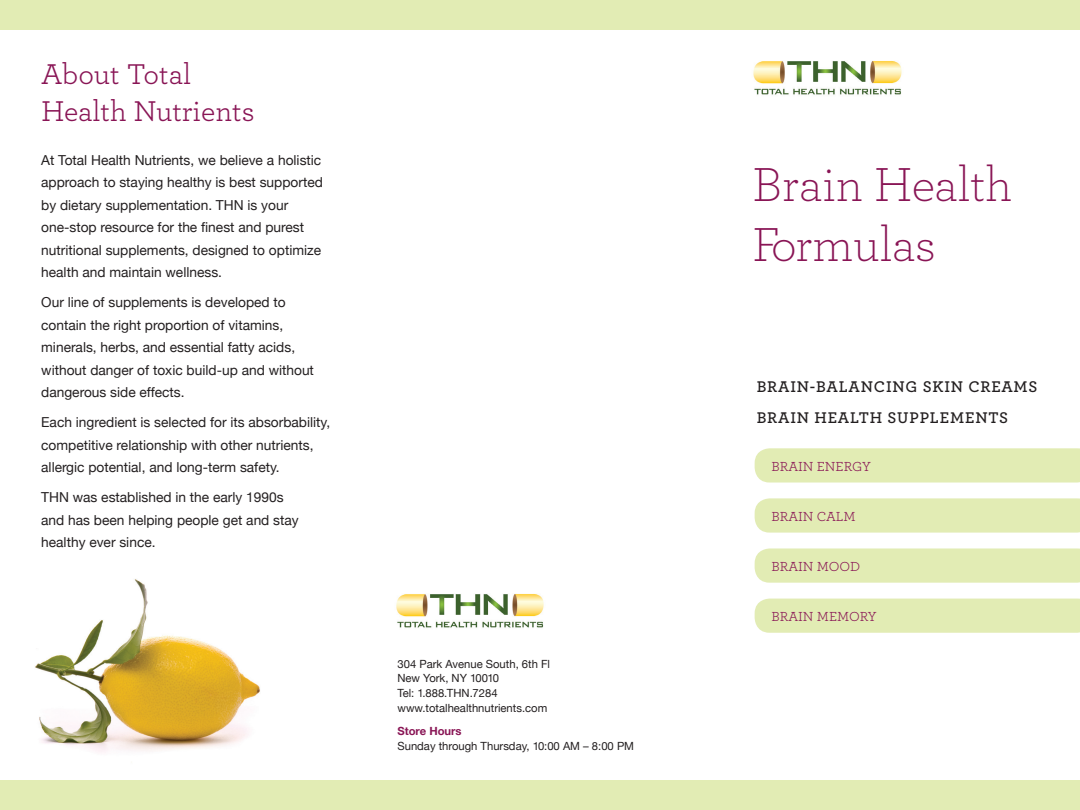
<style>
.page{position:relative;width:1080px;height:810px;background:#fff}
.page>*{position:absolute;margin:0;border:0;box-sizing:border-box;transform-origin:0 0}
.t1{font:50px/60px "Archer Light LF";color:#891555}
.t2{font:30px/37.5px "Archer Book LF";color:#891555}
.t3{font:16.25px "Archer Semibold LF";letter-spacing:.05em;color:#231f20}
.t4{font:13.75px/22.5px "Helvetica Neue";color:#231f20}
.t5{font:13.75px "Archer Book LF";color:#891555}
.t6{font:11.25px/15px "Helvetica Neue";color:#231f20}
.t7{font:700 11.25px "Helvetica Neue";color:#891555}
</style>
<div class="page">
<img style="left:753px;top:60px;width:149px;height:35px">
<img style="left:396px;top:593px;width:148px;height:35px">
<img style="left:35px;top:579px;width:225px;height:173px">
<div style="left:755px;top:448px;width:325px;height:35px;background:#e2ecb4"></div>
<div style="left:755px;top:498px;width:325px;height:35px;background:#e2ecb4"></div>
<div style="left:755px;top:548px;width:325px;height:35px;background:#e2ecb4"></div>
<div style="left:755px;top:599px;width:325px;height:34px;background:#e2ecb4"></div>
<div style="left:0;top:0;width:1080px;height:30px;background:#e2ecb4"></div>
<div style="left:0;top:780px;width:1080px;height:30px;background:#e2ecb4"></div>
<h2 class="t2" style="left:41px;top:54px;width:215px">ABOUT TOTAL<br>HEALTH NUTRIENTS</h2>
<p class="t4" style="left:41px;top:149px;width:283px">At Total Health Nutrients, we believe a holistic approach to staying healthy is best supported by dietary supplementation. THN is your one-stop resource for the finest and purest nutritional supplements, designed to optimize health and maintain wellness.</p>
<p class="t4" style="left:41px;top:291px;width:274px">Our line of supplements is developed to contain the right proportion of vitamins, minerals, herbs, and essential fatty acids, without danger of toxic build-up and without dangerous side effects.</p>
<p class="t4" style="left:41px;top:411px;width:291px">Each ingredient is selected for its absorbability, competitive relationship with other nutrients, allergic potential, and long-term safety.</p>
<p class="t4" style="left:41px;top:486px;width:259px">THN was established in the early 1990s and has been helping people get and stay healthy ever since.</p>
<p class="t6" style="left:398px;top:656px;width:154px">304 Park Avenue South, 6th Fl<br>New York, NY 10010<br>Tel: 1.888.THN.7284 www.totalhealthnutrients.com</p>
<p class="t7" style="left:398px;top:724px;width:66px">Store Hours</p>
<p class="t6" style="left:398px;top:738px;width:238px">Sunday through Thursday, 10:00 AM – 8:00 PM</p>
<h1 class="t1" style="left:752px;top:153px;width:261px">Brain Health<br>Formulas</h1>
<p class="t3" style="left:757px;top:377px;width:282px">BRAIN-BALANCING SKIN CREAMS</p>
<p class="t3" style="left:757px;top:408px;width:253px">BRAIN HEALTH SUPPLEMENTS</p>
<p class="t5" style="left:772px;top:458px;width:101px">BRAIN ENERGY</p>
<p class="t5" style="left:772px;top:508px;width:86px">BRAIN CALM</p>
<p class="t5" style="left:772px;top:558px;width:90px">BRAIN MOOD</p>
<p class="t5" style="left:772px;top:608px;width:107px">BRAIN MEMORY</p>
</div>
